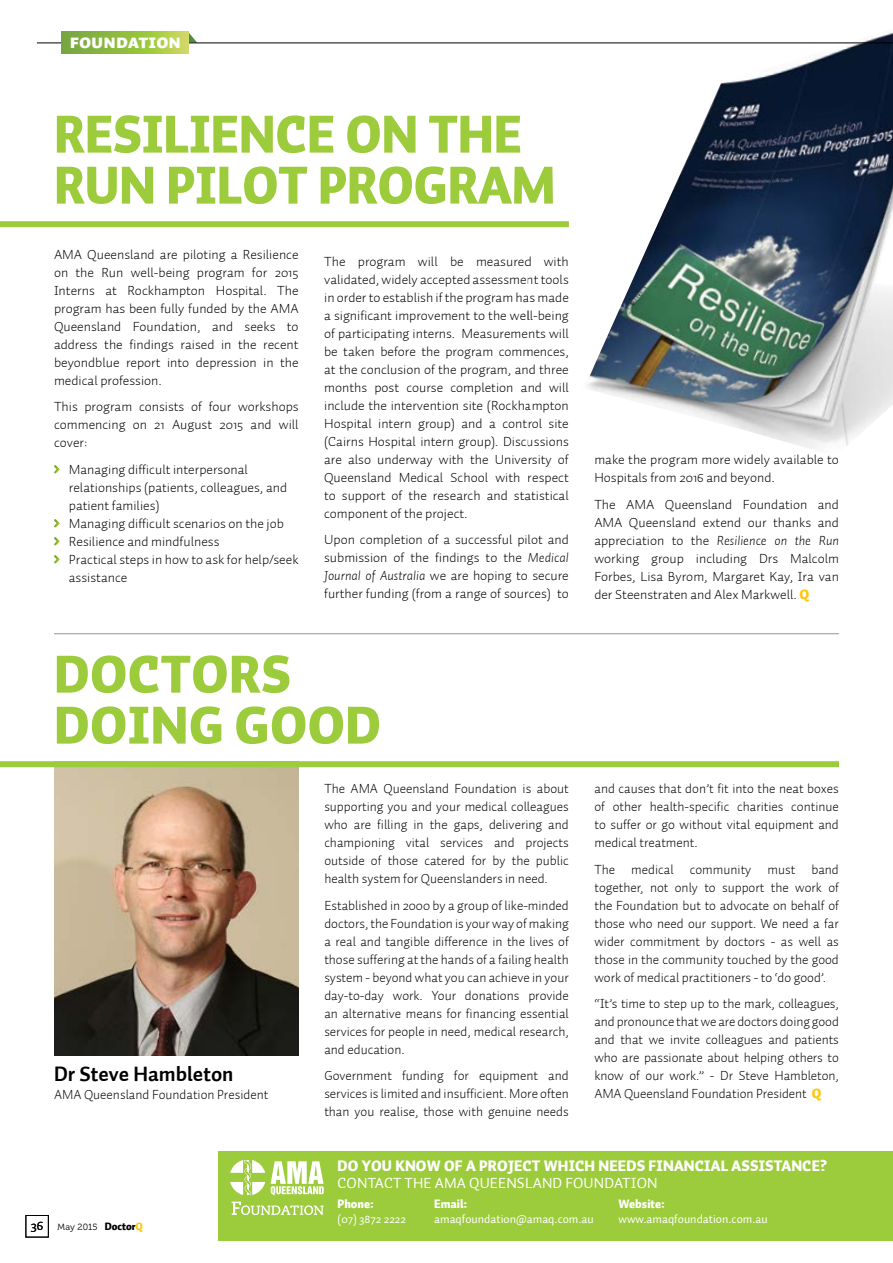
<style>
.page{position:relative;width:893px;height:1263px;background:#fff}
.page>*{position:absolute;margin:0;border:0;box-sizing:border-box;transform-origin:0 0}
.t1{font:52.5px/51px "Auto 1 Black LF";color:#9ccb3b}
.t2{font:700 21px "Auto 1";color:#000}
.t3{font:19.5px "Auto 1 Black Sm Cp";color:#fff}
.t4{font:15px "Auto 1 Black LF";letter-spacing:.01em;color:#fff}
.t5{font:15px "Auto 1";letter-spacing:.01em;color:#fff}
.t6{font:300 13.5px/18px "Auto 1";color:#000;text-align:justify}
.t7{font:12px "Auto 1";color:#fff}
.t8{font:900 12px "Auto 1";color:#fff}
.t9{font:9px "Museo 300";letter-spacing:.01em;color:#000}
.s1{font-style:italic}
.s2{font-family:"Auto 1 Black LF";font-weight:400;color:#ffc709}
.s3{font-family:"Auto 1";font-size:13.5px}
.s4{font-family:"Auto 1";font-weight:900;font-size:10.5px}
.s5{font-family:"Auto 1";font-weight:900;font-size:10.5px;color:#ffc709}
</style>
<div class="page">
<svg style="left:188px;top:32px;width:9px;height:11px"></svg>
<hr style="left:37px;top:43px;width:856px;height:1px;background:#000">
<svg style="left:62px;top:32px;width:126px;height:21px;background:#97be44"></svg>
<div style="left:26px;top:1215px;width:23px;height:22px;border:1px solid #000"></div>
<img style="left:54px;top:767px;width:245px;height:289px">
<div style="left:218px;top:1151px;width:674px;height:89px;background:#9ccb3b"></div>
<div style="left:0;top:761px;width:839px;height:6px;background:#9ccb3b"></div>
<hr style="left:54px;top:633px;width:785px;height:1px;background:#939598">
<svg style="left:54px;top:465px;width:6px;height:9px"></svg>
<svg style="left:54px;top:519px;width:6px;height:45px"></svg>
<div style="left:0;top:221px;width:569px;height:6px;background:#9ccb3b"></div>
<img style="left:582px;top:32px;width:311px;height:417px">
<svg style="left:232px;top:1201px;width:92px;height:14px"></svg>
<svg style="left:230px;top:1160px;width:94px;height:35px"></svg>
<h3 class="t3" style="left:70px;top:30px;width:113px">FOUNDATION</h3>
<h1 class="t1" style="left:54px;top:111px;width:503px">RESILIENCE ON THE<br>RUN PILOT PROGRAM</h1>
<p class="t6" style="left:54px;top:245px;width:246px">AMA Queensland are piloting a Resilience on the Run well-being program for 2015<br>Interns at Rockhampton Hospital. The program has been fully funded by the AMA Queensland Foundation, and seeks to address the findings raised in the recent beyondblue report into depression in the medical profession.</p>
<p class="t6" style="left:54px;top:398px;width:246px">This program consists of four workshops commencing on 21 August 2015 and will cover:</p>
<p class="t6" style="left:69px;top:460px;width:231px;text-align:left">Managing difficult interpersonal relationships (patients, colleagues, and patient families)<br>Managing difficult scenarios on the job<br>Resilience and mindfulness<br>Practical steps in how to ask for help/seek assistance</p>
<p class="t6" style="left:324px;top:252px;width:246px">The program will be measured with validated, widely accepted assessment tools in order to establish if the program has made a significant improvement to the well-being of participating interns. Measurements will be taken before the program commences, at the conclusion of the program, and three months post course completion and will include the intervention site (Rockhampton Hospital intern group) and a control site (Cairns Hospital intern group). Discussions are also underway with the University of Queensland Medical School with respect to support of the research and statistical component of the project.</p>
<p class="t6" style="left:324px;top:531px;width:246px">Upon completion of a successful pilot and submission of the findings to the <span class="s1">Medical Journal of Australia</span> we are hoping to secure further funding (from a range of sources) to</p>
<h1 class="t1" style="left:54px;top:651px;width:324px">DOCTORS<br>DOING GOOD</h1>
<h2 class="t2" style="left:54px;top:1060px;width:181px">Dr Steve Hambleton</h2>
<p class="t6" style="left:54px;top:1085px;width:216px">AMA Queensland Foundation President</p>
<p class="t6" style="left:324px;top:780px;width:246px">The AMA Queensland Foundation is about supporting you and your medical colleagues who are filling in the gaps, delivering and championing vital services and projects outside of those catered for by the public health system for Queenslanders in need.</p>
<p class="t6" style="left:324px;top:896px;width:246px">Established in 2000 by a group of like-minded doctors, the Foundation is your way of making a real and tangible difference in the lives of those suffering at the hands of a failing health system - beyond what you can achieve in your day-to-day work. Your donations provide an alternative means for financing essential services for people in need, medical research, and education.</p>
<p class="t6" style="left:324px;top:1066px;width:246px">Government funding for equipment and services is limited and insufficient. More often than you realise, those with genuine needs</p>
<p class="t6" style="left:594px;top:451px;width:246px">make the program more widely available to<br>Hospitals from 2016 and beyond.</p>
<p class="t6" style="left:594px;top:495px;width:246px">The AMA Queensland Foundation and AMA Queensland extend our thanks and appreciation to the <span class="s1">Resilience on the Run </span>working group including Drs Malcolm Forbes, Lisa Byrom, Margaret Kay, Ira van der Steenstraten and Alex Markwell. <span class="s2">Q</span></p>
<p class="t6" style="left:594px;top:779px;width:246px">and causes that don’t fit into the neat boxes of other health-specific charities continue to suffer or go without vital equipment and medical treatment.</p>
<p class="t6" style="left:594px;top:860px;width:246px">The medical community must band together, not only to support the work of the Foundation but to advocate on behalf of those who need our support. We need a far wider commitment by doctors - as well as those in the community touched by the good work of medical practitioners - to ‘do good’.</p>
<p class="t6" style="left:594px;top:994px;width:246px">“It’s time to step up to the mark, colleagues, and pronounce that we are doctors doing good and that we invite colleagues and patients who are passionate about helping others to know of our work.” - Dr Steve Hambleton, AMA Queensland Foundation President <span class="s2">Q</span></p>
<p class="t9" style="left:31px;top:1222px;width:114px"><span class="s3">36</span> May 2015 <span class="s4">Doctor</span><span class="s5">Q</span></p>
<p class="t4" style="left:338px;top:1156px;width:491px">DO YOU KNOW OF A PROJECT WHICH NEEDS FINANCIAL ASSISTANCE?</p>
<p class="t5" style="left:338px;top:1173px;width:322px">Contact the AMA Queensland Foundation</p>
<p class="t8" style="left:338px;top:1196px;width:38px">Phone:</p>
<p class="t7" style="left:338px;top:1211px;width:70px">(07) 3872 2222</p>
<p class="t8" style="left:434px;top:1196px;width:35px">Email:</p>
<p class="t7" style="left:434px;top:1211px;width:161px">amaqfoundation@amaq.com.au</p>
<p class="t8" style="left:618px;top:1196px;width:48px">Website:</p>
<p class="t7" style="left:618px;top:1211px;width:151px">www.amaqfoundation.com.au</p>
</div>
